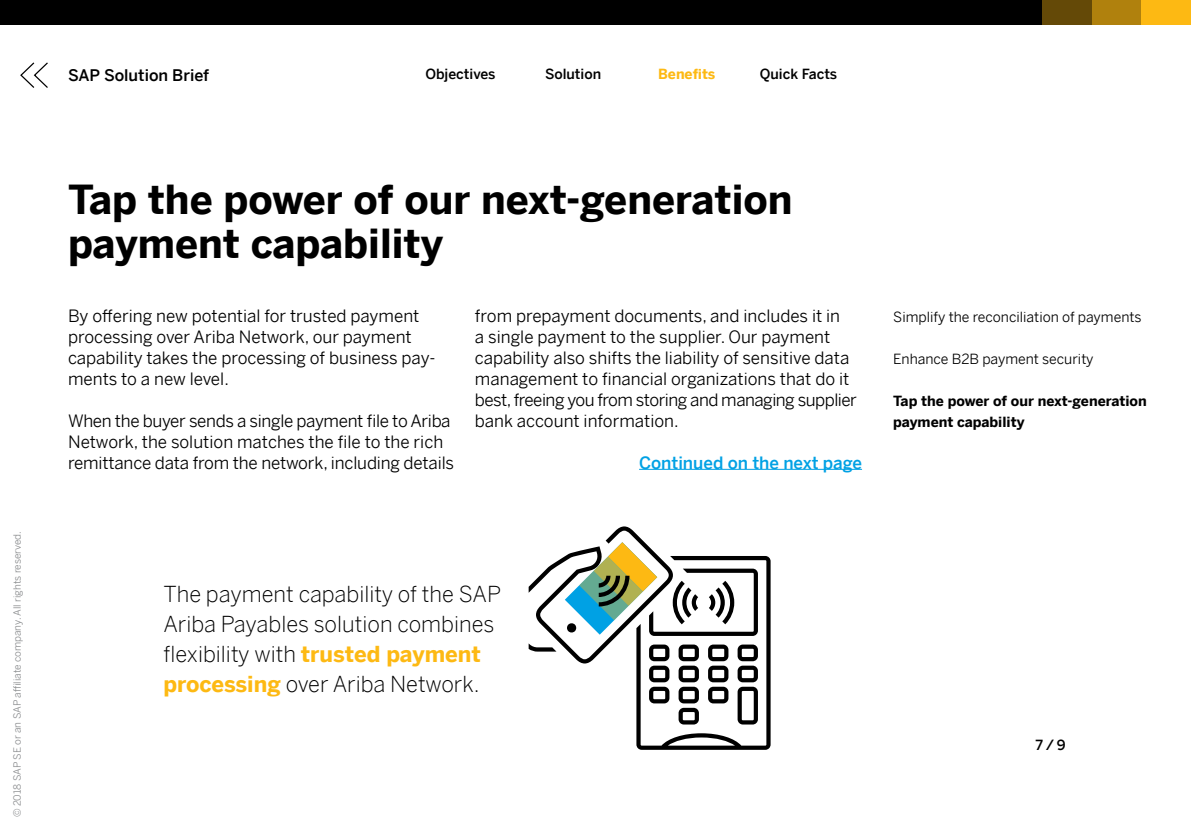
<style>
.page{position:relative;width:1191px;height:840px;background:#fff}
.page>*{position:absolute;margin:0;border:0;box-sizing:border-box;transform-origin:0 0}
.t1{font:700 40px/44px "Benton Sans";color:#000}
.t2{font:300 22px/30px "Benton Sans";color:#000}
.t3{font:17px/21px "Benton Sans";color:#000}
.t4{font:500 17px "Benton Sans";color:#00a1e4}
.t5{font:500 16px "Benton Sans";color:#000}
.t6{font:14px "Benton Sans";color:#000}
.t7{font:700 14px/21px "Benton Sans";color:#000}
.t8{font:500 14px "Benton Sans";color:#000}
.t9{font:700 14px "Benton Sans";color:#fdb913}
.t10{font:10px "Benton Sans";color:#8a8c8e}
.s1{font-weight:700;color:#fdb913}
</style>
<div class="page">
<hr style="left:639px;top:468px;width:223px;height:1px;background:#00a1e4">
<svg style="left:528px;top:526px;width:242px;height:223px"></svg>
<svg style="left:20px;top:62px;width:28px;height:26px"></svg>
<div style="left:0;top:0;width:1191px;height:25px;background:#000"></div>
<div style="left:1141px;top:0;width:50px;height:25px;background:#fdb913"></div>
<div style="left:1091px;top:0;width:50px;height:25px;background:#b0810d"></div>
<div style="left:1042px;top:0;width:49px;height:25px;background:#644907"></div>
<p class="t10" style="left:9px;top:816px;width:288px;rotate:-90deg">© 2018 SAP SE or an SAP affiliate company. All rights reserved.</p>
<p class="t5" style="left:68px;top:61px;width:143px">SAP Solution Brief</p>
<p class="t8" style="left:425px;top:62px;width:72px">Objectives</p>
<p class="t8" style="left:545px;top:62px;width:58px">Solution</p>
<p class="t9" style="left:658px;top:62px;width:59px">Benefits</p>
<p class="t8" style="left:760px;top:62px;width:79px">Quick Facts</p>
<h1 class="t1" style="left:68px;top:173px;width:726px">Tap the power of our next-generation payment capability</h1>
<p class="t3" style="left:68px;top:302px;width:369px">By offering new potential for trusted payment processing over Ariba Network, our payment capability takes the processing of business pay&shy;ments to a new level.</p>
<p class="t3" style="left:68px;top:407px;width:387px">When the buyer sends a single payment file to Ariba<br>Network, the solution matches the file to the rich remittance data from the network, including details</p>
<p class="t3" style="left:475px;top:302px;width:383px">from prepayment documents, and includes it in<br>a single payment to the supplier. Our payment capability also shifts the liability of sensitive data management to financial organizations that do it best, freeing you from storing and managing supplier bank account information.</p>
<p class="t4" style="left:639px;top:447px;width:224px">Continued on the next page</p>
<p class="t6" style="left:893px;top:304px;width:250px">Simplify the reconciliation of payments</p>
<p class="t6" style="left:893px;top:346px;width:202px">Enhance B2B payment security</p>
<p class="t7" style="left:893px;top:388px;width:255px">Tap the power of our next-generation payment capability</p>
<p class="t2" style="left:163px;top:575px;width:339px">The payment capability of the SAP Ariba Payables solution combines flexibility with <span class="s1">trusted payment processing</span> over Ariba Network.</p>
<p class="t8" style="left:1035px;top:732px;width:32px">7 / 9</p>
</div>
